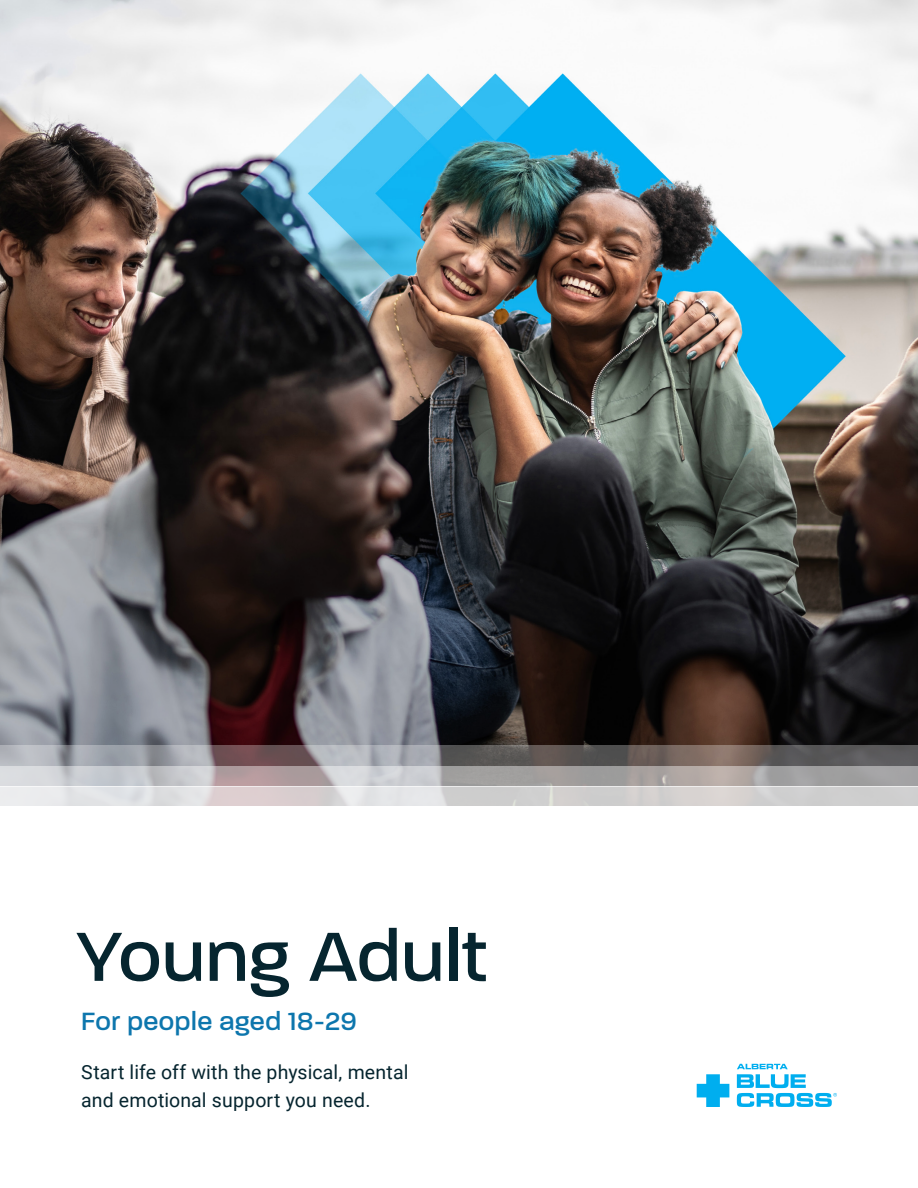
<style>
.page{position:relative;width:918px;height:1188px;background:#fff}
.page>*{position:absolute;margin:0;border:0;box-sizing:border-box;transform-origin:0 0}
.t1{font:500 75px "Paralucent";letter-spacing:.015em;color:#06252f}
.t2{font:500 27px "Paralucent";letter-spacing:.02em;color:#0d76ad}
.Blurb{font:19.5px/28.5px "Roboto";letter-spacing:.005em;color:#06252f}
</style>
<div class="page">
<img style="left:0;top:0;width:918px;height:376px">
<img style="left:0;top:376px;width:918px;height:370px">
<svg style="left:0;top:746px;width:918px;height:20px;background:#7d7879"></svg>
<svg style="left:0;top:766px;width:918px;height:20px;background:#b4b1b2"></svg>
<svg style="left:0;top:786px;width:918px;height:20px;background:#d9d7d8"></svg>
<svg style="left:697px;top:1074px;width:32px;height:33px"></svg>
<svg style="left:737px;top:1064px;width:100px;height:43px"></svg>
<p class="t1" style="left:76px;top:912px;width:412px">Young Adult</p>
<p class="t2" style="left:81px;top:1005px;width:277px">For people aged 18-29</p>
<p class="Blurb" style="left:81px;top:1057px;width:329px">Start life off with the physical, mental and emotional support you need.</p>
</div>
